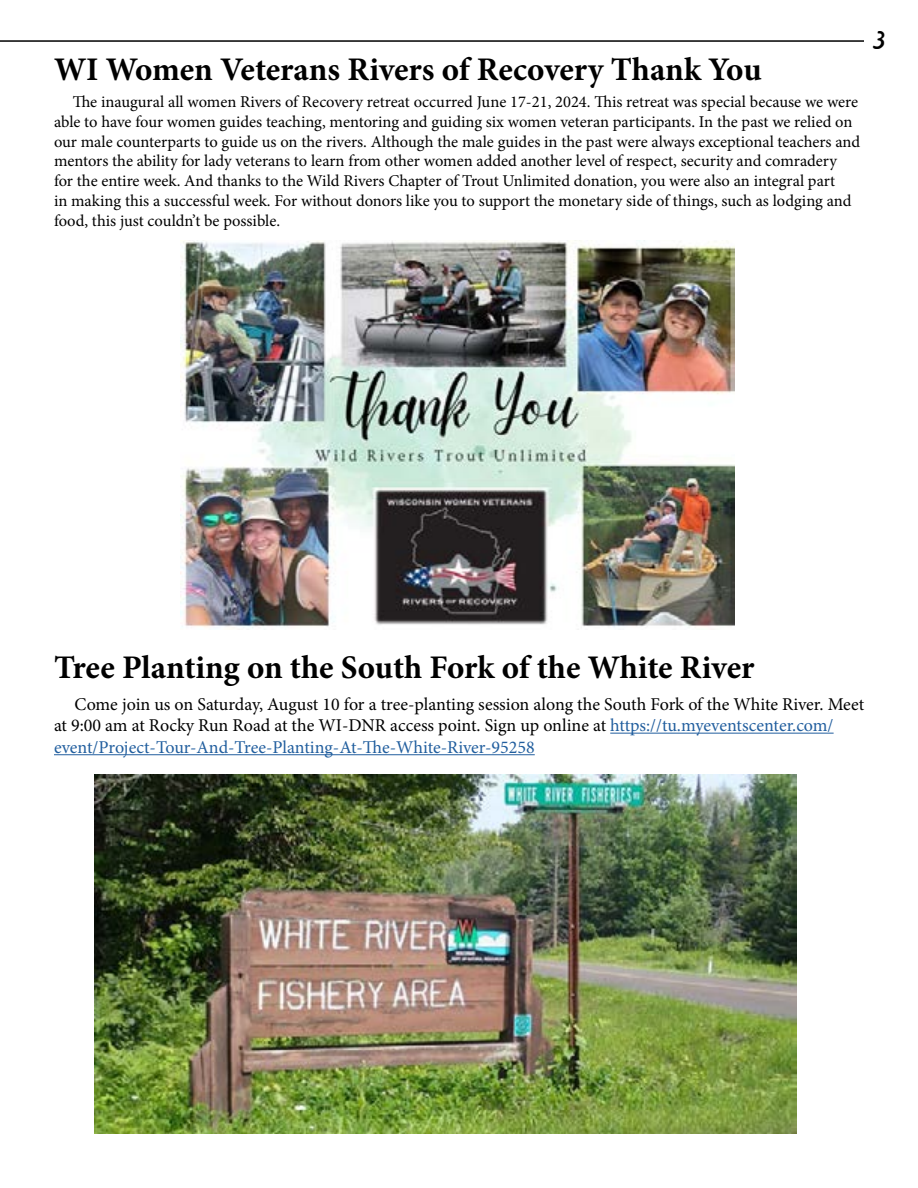
<style>
.page{position:relative;width:918px;height:1188px;background:#fff}
.page>*{position:absolute;margin:0;border:0;box-sizing:border-box;transform-origin:0 0}
.t1{font:700 33px "Minion Pro";letter-spacing:-.005em;color:#000}
.t2{font:18px/21.6px "Minion Pro";letter-spacing:-.005em;color:#000}
.t3{font:18px "Kavaler Kursive";color:#000}
.t4{font:16.5px/19.8px "Minion Pro";color:#000}
.s1{color:#215e9e}
</style>
<div class="page">
<hr style="left:0;top:40px;width:864px;height:2px;background:#000">
<img style="left:180px;top:240px;width:555px;height:390px">
<img style="left:94px;top:774px;width:702px;height:360px">
<hr style="left:610px;top:733px;width:224px;height:1px;background:#215e9e">
<hr style="left:54px;top:754px;width:481px;height:1px;background:#215e9e">
<h1 class="t1" style="left:54px;top:46px;width:709px">WI Women Veterans Rivers of Recovery Thank You</h1>
<p class="t4" style="left:54px;top:92px;width:808px;text-indent:19px">The inaugural all women Rivers of Recovery retreat occurred June 17-21, 2024. This retreat was special because we were able to have four women guides teaching, mentoring and guiding six women veteran participants. In the past we relied on our male counterparts to guide us on the rivers. Although the male guides in the past were always exceptional teachers and mentors the ability for lady veterans to learn from other women added another level of respect, security and comradery for the entire week. And thanks to the Wild Rivers Chapter of Trout Unlimited donation, you were also an integral part<br>in making this a successful week. For without donors like you to support the monetary side of things, such as lodging and food, this just couldn’t be possible.</p>
<p class="t3" style="left:873px;top:29px;width:14px">3</p>
<h1 class="t1" style="left:54px;top:644px;width:702px">Tree Planting on the South Fork of the White River</h1>
<p class="t2" style="left:54px;top:693px;width:812px;text-indent:20px">Come join us on Saturday, August 10 for a tree-planting session along the South Fork of the White River. Meet at 9:00 am at Rocky Run Road at the WI-DNR access point. Sign up online at <span class="s1">https://tu.myeventscenter.com/ event/Project-Tour-And-Tree-Planting-At-The-White-River-95258</span></p>
</div>
